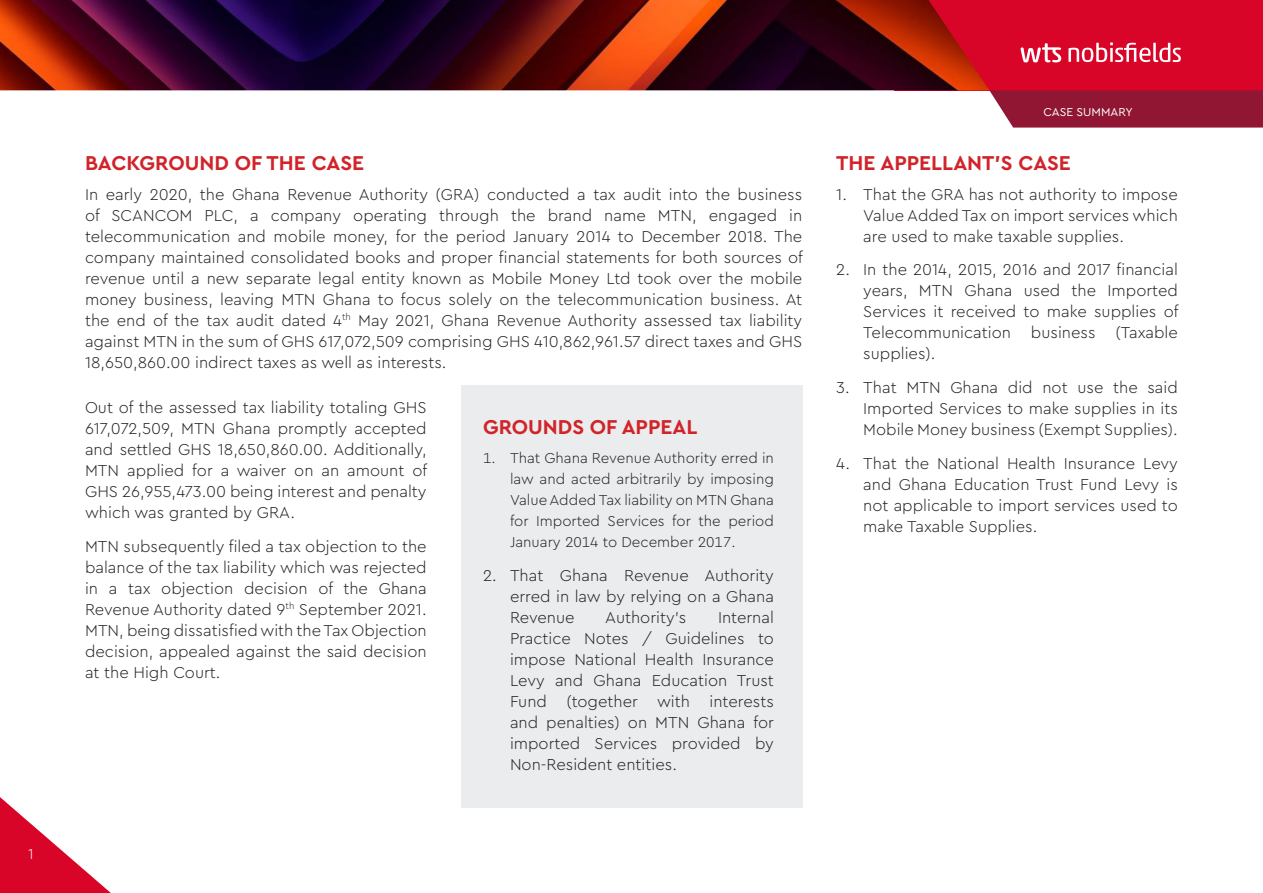
<style>
.page{position:relative;width:1263px;height:893px;background:#fff}
.page>*{position:absolute;margin:0;border:0;box-sizing:border-box;transform-origin:0 0}
.t1{font:700 21px "Cera Pro";color:#d1232a}
.t2{font:300 16.5px/21px "Cera Pro";color:#231f20;text-align:justify}
.t3{font:300 15px/21px "WTS Cera";color:#231f20;text-align:justify}
.t4{font:300 15px "Cera Pro";color:#fff}
.t5{font:12px "Cera Pro";color:#fff}
</style>
<div class="page">
<div style="left:461px;top:386px;width:341px;height:422px;background:#eaeced"></div>
<div style="left:894px;top:0;width:369px;height:90px;background:#d90529"></div>
<svg style="left:989px;top:90px;width:274px;height:38px;background:#96233e"></svg>
<svg style="left:1020px;top:43px;width:41px;height:19px"></svg>
<svg style="left:1068px;top:43px;width:113px;height:19px"></svg>
<img style="left:0;top:0;width:989px;height:90px">
<svg style="left:0;top:797px;width:111px;height:96px"></svg>
<p class="t4" style="left:28px;top:844px;width:7px">1</p>
<p class="t1" style="left:85px;top:149px;width:281px">BACKGROUND OF THE CASE</p>
<p class="t2" style="left:85px;top:183px;width:719px">In early 2020, the Ghana Revenue Authority (GRA) conducted a tax audit into the business of SCANCOM PLC, a company operating through the brand name MTN, engaged in telecommunication and mobile money, for the period January 2014 to December 2018. The company maintained consolidated books and proper financial statements for both sources of revenue until a new separate legal entity known as Mobile Money Ltd took over the mobile money business, leaving MTN Ghana to focus solely on the telecommunication business. At the end of the tax audit dated 4<sup>th</sup> May 2021, Ghana Revenue Authority assessed tax liability against MTN in the sum of GHS 617,072,509 comprising GHS 410,862,961.57 direct taxes and GHS 18,650,860.00 indirect taxes as well as interests.</p>
<p class="t2" style="left:85px;top:396px;width:344px">Out of the assessed tax liability totaling GHS 617,072,509, MTN Ghana promptly accepted and settled GHS 18,650,860.00. Additionally, MTN applied for a waiver on an amount of GHS 26,955,473.00 being interest and penalty which was granted by GRA.</p>
<p class="t2" style="left:85px;top:535px;width:343px">MTN subsequently filed a tax objection to the balance of the tax liability which was rejected in a tax objection decision of the Ghana Revenue Authority dated 9<sup>th</sup> September 2021.<br>MTN, being dissatisfied with the Tax Objection decision, appealed against the said decision at the High Court.</p>
<p class="t1" style="left:483px;top:413px;width:216px">GROUNDS OF APPEAL</p>
<p class="t3" style="left:510px;top:446px;width:265px;text-indent:-27px">1. That Ghana Revenue Authority erred in law and acted arbitrarily by imposing Value Added Tax liability on MTN Ghana for Imported Services for the period January 2014 to December 2017.</p>
<p class="t2" style="left:510px;top:564px;width:265px;text-indent:-27px">2. That Ghana Revenue Authority erred in law by relying on a Ghana Revenue</p>
<p class="t2" style="left:510px;top:606px;width:265px;text-indent:208px">Internal Practice Notes / Guidelines to impose National Health Insurance Levy and Ghana Education Trust Fund (together with interests and penalties) on MTN Ghana for imported Services provided by Non-Resident entities.</p>
<p class="t2" style="left:605px;top:606px;width:83px">Authority’s</p>
<p class="t5" style="left:1043px;top:104px;width:91px">CASE SUMMARY</p>
<p class="t1" style="left:836px;top:149px;width:236px">THE APPELLANT’S CASE</p>
<p class="t2" style="left:863px;top:183px;width:316px;text-indent:-27px">1. That the GRA has not authority to impose Value Added Tax on import services which are used to make taxable supplies.</p>
<p class="t2" style="left:863px;top:259px;width:317px;text-indent:-27px">2. In the 2014, 2015, 2016 and 2017 financial years, MTN Ghana used the Imported Services it received to make supplies of Telecommunication business (Taxable supplies).</p>
<p class="t2" style="left:863px;top:376px;width:316px;text-indent:-27px">3. That MTN Ghana did not use the said Imported Services to make supplies in its Mobile Money business (Exempt Supplies).</p>
<p class="t2" style="left:863px;top:452px;width:316px;text-indent:-27px">4. That the National Health Insurance Levy and Ghana Education Trust Fund Levy is not applicable to import services used to make Taxable Supplies.</p>
</div>
